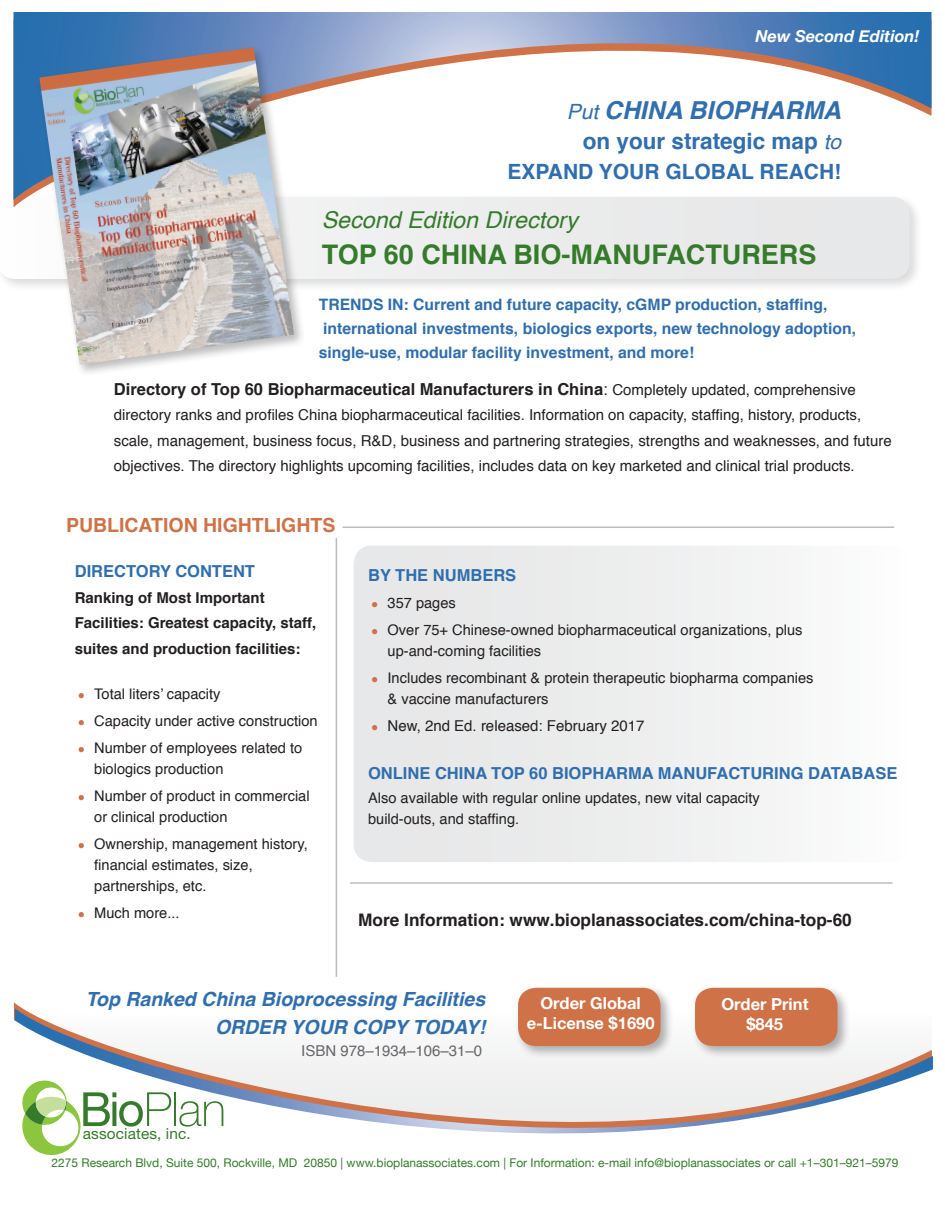
<style>
.page{position:relative;width:945px;height:1215px;background:#fff}
.page>*{position:absolute;margin:0;border:0;box-sizing:border-box;transform-origin:0 0}
.t1{font:700 27px "Helvetica";color:#357b2b}
.t2{font:italic 700 24.75px "Helvetica";color:#306ead}
.t3{font:italic 23.25px "Helvetica";color:#357b2b}
.t4{font:700 22.5px "Helvetica";color:#306ead}
.t5{font:700 21px "Helvetica";color:#306ead}
.t6{font:italic 700 19.5px "Helvetica";color:#306ead}
.t7{font:700 19.5px "Helvetica";color:#cf7247}
.t8{font:700 17.25px "Helvetica";color:#231f20}
.t9{font:700 16.5px "Helvetica";color:#231f20}
.t10{font:700 16.5px "Helvetica";color:#306ead}
.t11{font:700 16.5px/19.8px "Helvetica Neue";color:#fff;text-align:center}
.t12{font:italic 700 16.5px "Helvetica Neue";color:#fff}
.t13{font:700 15.75px/24px "Helvetica";color:#306ead}
.t14{font:15.3px "Helvetica Neue";letter-spacing:.005em;color:#357b2b}
.t15{font:15px/25.5px "Helvetica";color:#231f20}
.t16{font:700 15px/25.5px "Helvetica";color:#231f20}
.t17{font:15px "Helvetica";color:#67676a}
.t18{font:14.7px/21px "Helvetica";color:#231f20}
.t19{font:12px "Helvetica Neue";color:#357b2b}
.s1{font-weight:400;font-size:21px}
.s2{font-weight:400;font-style:italic;font-size:21px}
.s3{font-weight:400}
.s4{font-weight:400;font-size:15px}
.s5{font-size:12px;color:#cf7247}
</style>
<div class="page">
<div style="left:0;top:193px;width:923px;height:99px;background:#231f20;opacity:.46"></div>
<div style="left:0;top:197px;width:910px;height:82px;background:#ebebec"></div>
<div style="left:14px;top:200px;width:909px;height:7px;background:#ebebec"></div>
<svg style="left:14px;top:12px;width:918px;height:188px"></svg>
<svg style="left:13px;top:1011px;width:920px;height:123px;fill:#f3f4f4"></svg>
<svg style="left:22px;top:1081px;width:149px;height:74px"></svg>
<hr style="left:174px;top:1092px;width:2px;height:34px;background:#357b2b">
<svg style="left:179px;top:1101px;width:44px;height:26px"></svg>
<div style="left:37px;top:45px;width:270px;height:332px;background:#231f20;opacity:.3"></div>
<img style="left:39px;top:47px;width:255px;height:318px">
<div style="left:515px;top:984px;width:158px;height:75px;background:#231f20;opacity:.35"></div>
<div style="left:518px;top:988px;width:143px;height:58px;background:#cf7247;border-radius:18px"></div>
<div style="left:692px;top:984px;width:158px;height:75px;background:#231f20;opacity:.35"></div>
<div style="left:695px;top:988px;width:143px;height:58px;background:#cf7247;border-radius:18px"></div>
<div style="left:354px;top:546px;width:556px;height:316px;background:linear-gradient(to right,#e4e4e5,#fafbfb);border-radius:18px"></div>
<hr style="left:343px;top:527px;width:551px;height:1px;background:#bcbdc0">
<hr style="left:336px;top:538px;width:1px;height:439px;background:#bcbdc0">
<hr style="left:350px;top:882px;width:543px;height:2px;background:#bcbdc0">
<p class="t12" style="left:755px;top:23px;width:166px">New Second Edition!</p>
<p class="t2" style="left:567px;top:90px;width:276px"><span class="s1">Put</span> CHINA BIOPHARMA</p>
<p class="t4" style="left:583px;top:123px;width:260px">on your strategic map <span class="s2">to</span></p>
<p class="t5" style="left:507px;top:155px;width:335px">EXPAND YOUR GLOBAL REACH!</p>
<p class="t3" style="left:322px;top:201px;width:257px">Second Edition Directory</p>
<p class="t1" style="left:322px;top:232px;width:496px">TOP 60 CHINA BIO-MANUFACTURERS</p>
<p class="t13" style="left:319px;top:293px;width:539px">TRENDS IN: Current and future capacity, cGMP production, staffing, international investments, biologics exports, new technology adoption, single-use, modular facility investment, and more!</p>
<p class="t9" style="left:114px;top:376px;width:743px">Directory of Top 60 Biopharmaceutical Manufacturers in China<span class="s3">:</span> <span class="s4">Completely updated, comprehensive</span></p>
<p class="t15" style="left:114px;top:403px;width:779px">directory ranks and profiles China biopharmaceutical facilities. Information on capacity, staffing, history, products, scale, management, business focus, R&amp;D, business and partnering strategies, strengths and weaknesses, and future objectives. The directory highlights upcoming facilities, includes data on key marketed and clinical trial products.</p>
<p class="t7" style="left:66px;top:510px;width:271px">PUBLICATION HIGHTLIGHTS</p>
<p class="t10" style="left:75px;top:558px;width:182px">DIRECTORY CONTENT</p>
<p class="t16" style="left:75px;top:585px;width:243px">Ranking of Most Important<br>Facilities: Greatest capacity, staff, suites and production facilities:</p>
<p class="t18" style="left:78px;top:684px;width:144px"><span class="s5">●</span> Total liters’ capacity</p>
<p class="t18" style="left:78px;top:711px;width:242px"><span class="s5">●</span> Capacity under active construction</p>
<p class="t18" style="left:94px;top:738px;width:210px;text-indent:-16px"><span class="s5">●</span> Number of employees related to biologics production</p>
<p class="t18" style="left:94px;top:786px;width:217px;text-indent:-16px"><span class="s5">●</span> Number of product in commercial or clinical production</p>
<p class="t18" style="left:94px;top:834px;width:215px;text-indent:-16px"><span class="s5">●</span> Ownership, management history, financial estimates, size, partnerships, etc.</p>
<p class="t18" style="left:78px;top:903px;width:103px"><span class="s5">●</span> Much more...</p>
<p class="t10" style="left:368px;top:562px;width:150px">BY THE NUMBERS</p>
<p class="t18" style="left:371px;top:593px;width:86px"><span class="s5">●</span> 357 pages</p>
<p class="t18" style="left:388px;top:620px;width:416px;text-indent:-16px"><span class="s5">●</span> Over 75+ Chinese-owned biopharmaceutical organizations, plus up-and-coming facilities</p>
<p class="t18" style="left:388px;top:668px;width:427px;text-indent:-16px"><span class="s5">●</span> Includes recombinant &amp; protein therapeutic biopharma companies &amp; vaccine manufacturers</p>
<p class="t15" style="left:371px;top:714px;width:275px"><span class="s5">●</span> New, 2nd Ed. released: February 2017</p>
<p class="t10" style="left:368px;top:760px;width:531px">ONLINE CHINA TOP 60 BIOPHARMA MANUFACTURING DATABASE</p>
<p class="t18" style="left:368px;top:788px;width:393px">Also available with regular online updates, new vital capacity build-outs, and staffing.</p>
<p class="t8" style="left:358px;top:906px;width:495px">More Information: www.bioplanassociates.com/china-top-60</p>
<p class="t6" style="left:86px;top:983px;width:401px">Top Ranked China Bioprocessing Facilities</p>
<p class="t6" style="left:215px;top:1011px;width:272px">ORDER YOUR COPY TODAY!</p>
<p class="t17" style="left:301px;top:1039px;width:182px">ISBN 978–1934–106–31–0</p>
<p class="t11" style="left:527px;top:994px;width:129px">Order Global e-License $1690</p>
<p class="t11" style="left:721px;top:995px;width:89px">Order Print $845</p>
<p class="t14" style="left:83px;top:1122px;width:109px">associates, inc.</p>
<p class="t19" style="left:52px;top:1155px;width:848px">2275 Research Blvd, Suite 500, Rockville, MD 20850 | www.bioplanassociates.com | For Information: e-mail info@bioplanassociates or call +1–301–921–5979</p>
</div>
